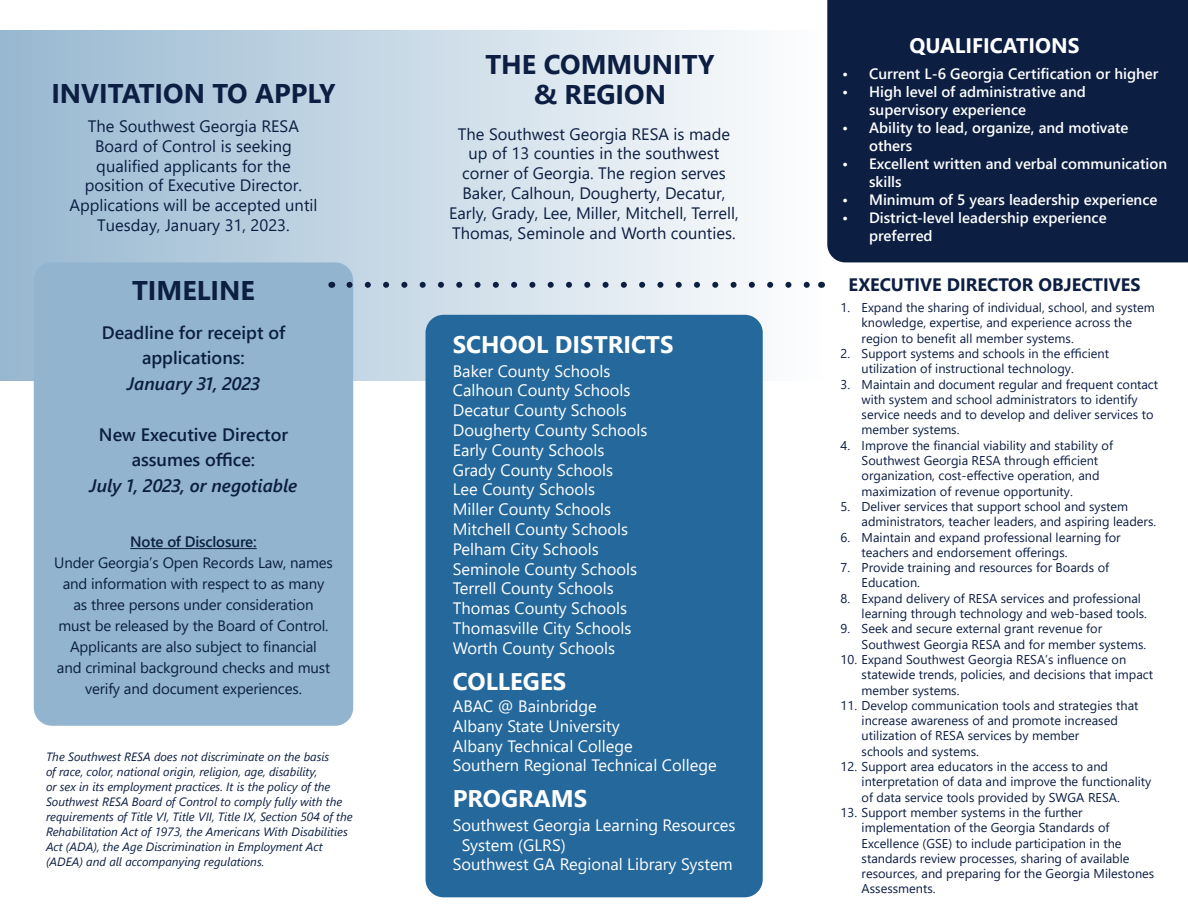
<style>
.page{position:relative;width:1188px;height:918px;background:#fff}
.page>*{position:absolute;margin:0;border:0;box-sizing:border-box;transform-origin:0 0}
.t1{font:700 27px "Segoe UI";color:#0c1e42}
.t2{font:700 24px "Segoe UI";color:#fff}
.t3{font:700 21px "Segoe UI";color:#fff}
.t4{font:600 18px "Segoe UI";color:#0c1e42}
.t5{font:italic 600 18px "Segoe UI";color:#0c1e42}
.t6{font:700 18px "Segoe UI";color:#0c1e42}
.t7{font:16.5px/19.8px "Segoe UI";color:#fff}
.t8{font:16.5px/19.8px "Segoe UI";color:#0c1e42;text-align:center}
.t9{font:600 15px/18px "Segoe UI";color:#fff}
.t10{font:15px/21px "Segoe UI";letter-spacing:-.01em;color:#0c1e42;text-align:center}
.t11{font:600 15px "Segoe UI";letter-spacing:-.01em;color:#0c1e42}
.t12{font:12.75px/15.3px "Segoe UI";color:#0c1e42}
.t13{font:italic 12px/15px "Segoe UI";color:#0c1e42}
</style>
<div class="page">
<div style="left:0;top:30px;width:824px;height:350px;background:linear-gradient(to right,#98b8d0,#fdfdfe)"></div>
<div style="left:34px;top:262px;width:319px;height:464px;background:#92b4ce;border-radius:18px"></div>
<hr style="left:130px;top:548px;width:127px;height:1px;background:#0c1e42">
<div style="left:426px;top:315px;width:337px;height:582px;background:#25689c;border-radius:18px"></div>
<div style="left:827px;top:0;width:361px;height:262px;background:#0c1e42"></div>
<svg style="left:349px;top:282px;width:463px;height:6px"></svg>
<p class="t1" style="left:51px;top:68px;width:286px">INVITATION TO APPLY</p>
<p class="t8" style="left:69px;top:115px;width:250px">The Southwest Georgia RESA<br>Board of Control is seeking qualified applicants for the position of Executive Director.<br>Applications will be accepted until<br>Tuesday, January 31, 2023.</p>
<p class="t1" style="left:132px;top:265px;width:124px">TIMELINE</p>
<p class="t4" style="left:102px;top:315px;width:185px">Deadline for receipt of</p>
<p class="t4" style="left:142px;top:341px;width:104px">applications:</p>
<p class="t5" style="left:127px;top:366px;width:134px">January 31, 2023</p>
<p class="t4" style="left:99px;top:417px;width:191px">New Executive Director</p>
<p class="t4" style="left:132px;top:443px;width:125px">assumes office:</p>
<p class="t5" style="left:90px;top:468px;width:209px">July 1, 2023, or negotiable</p>
<p class="t11" style="left:130px;top:528px;width:128px">Note of Disclosure:</p>
<p class="t10" style="left:54px;top:551px;width:280px">Under Georgia’s Open Records Law, names and information with respect to as many as three persons under consideration<br>must be released by the Board of Control.<br>Applicants are also subject to financial<br>and criminal background checks and must verify and document experiences.</p>
<p class="t13" style="left:46px;top:748px;width:308px">The Southwest RESA does not discriminate on the basis<br>of race, color, national origin, religion, age, disability,<br>or sex in its employment practices. It is the policy of the Southwest RESA Board of Control to comply fully with the requirements of Title VI, Title VII, Title IX, Section 504 of the Rehabilitation Act of 1973, the Americans With Disabilities Act (ADA), the Age Discrimination in Employment Act (ADEA) and all accompanying regulations.</p>
<p class="t1" style="left:485px;top:39px;width:231px">THE COMMUNITY</p>
<p class="t1" style="left:534px;top:69px;width:133px">&amp; REGION</p>
<p class="t8" style="left:449px;top:122px;width:291px">The Southwest Georgia RESA is made up of 13 counties in the southwest corner of Georgia. The region serves Baker, Calhoun, Dougherty, Decatur, Early, Grady, Lee, Miller, Mitchell, Terrell, Thomas, Seminole and Worth counties.</p>
<p class="t2" style="left:453px;top:322px;width:222px">SCHOOL DISTRICTS</p>
<p class="t7" style="left:453px;top:359px;width:159px">Baker County Schools</p>
<p class="t7" style="left:453px;top:379px;width:179px">Calhoun County Schools</p>
<p class="t7" style="left:453px;top:399px;width:176px">Decatur County Schools</p>
<p class="t7" style="left:453px;top:419px;width:196px">Dougherty County Schools</p>
<p class="t7" style="left:453px;top:439px;width:153px">Early County Schools</p>
<p class="t7" style="left:453px;top:458px;width:162px">Grady County Schools</p>
<p class="t7" style="left:453px;top:478px;width:144px">Lee County Schools</p>
<p class="t7" style="left:453px;top:498px;width:160px">Miller County Schools</p>
<p class="t7" style="left:453px;top:518px;width:177px">Mitchell County Schools</p>
<p class="t7" style="left:453px;top:538px;width:148px">Pelham City Schools</p>
<p class="t7" style="left:453px;top:557px;width:186px">Seminole County Schools</p>
<p class="t7" style="left:453px;top:577px;width:162px">Terrell County Schools</p>
<p class="t7" style="left:453px;top:597px;width:176px">Thomas County Schools</p>
<p class="t7" style="left:453px;top:617px;width:180px">Thomasville City Schools</p>
<p class="t7" style="left:453px;top:637px;width:164px">Worth County Schools</p>
<p class="t2" style="left:453px;top:659px;width:115px">COLLEGES</p>
<p class="t7" style="left:453px;top:695px;width:146px">ABAC @ Bainbridge</p>
<p class="t7" style="left:453px;top:715px;width:169px">Albany State University</p>
<p class="t7" style="left:453px;top:734px;width:181px">Albany Technical College</p>
<p class="t7" style="left:453px;top:754px;width:265px">Southern Regional Technical College</p>
<p class="t2" style="left:453px;top:776px;width:136px">PROGRAMS</p>
<p class="t7" style="left:462px;top:814px;width:275px;text-indent:-9px">Southwest Georgia Learning Resources<br>System (GLRS)</p>
<p class="t7" style="left:453px;top:853px;width:282px">Southwest GA Regional Library System</p>
<p class="t3" style="left:909px;top:26px;width:172px">QUALIFICATIONS</p>
<p class="t9" style="left:842px;top:64px;width:318px">• Current L-6 Georgia Certification or higher</p>
<p class="t9" style="left:869px;top:82px;width:218px;text-indent:-27px">• High level of administrative and supervisory experience</p>
<p class="t9" style="left:869px;top:118px;width:261px;text-indent:-27px">• Ability to lead, organize, and motivate others</p>
<p class="t9" style="left:869px;top:154px;width:300px;text-indent:-27px">• Excellent written and verbal communication skills</p>
<p class="t9" style="left:842px;top:190px;width:317px">• Minimum of 5 years leadership experience</p>
<p class="t9" style="left:869px;top:208px;width:239px;text-indent:-27px">• District-level leadership experience preferred</p>
<p class="t6" style="left:848px;top:268px;width:294px">EXECUTIVE DIRECTOR OBJECTIVES</p>
<p class="t12" style="left:862px;top:299px;width:295px;text-indent:-21px">1. Expand the sharing of individual, school, and system knowledge, expertise, and experience across the region to benefit all member systems.</p>
<p class="t12" style="left:862px;top:345px;width:249px;text-indent:-21px">2. Support systems and schools in the efficient utilization of instructional technology.</p>
<p class="t12" style="left:862px;top:375px;width:298px;text-indent:-21px">3. Maintain and document regular and frequent contact with system and school administrators to identify service needs and to develop and deliver services to member systems.</p>
<p class="t12" style="left:862px;top:436px;width:253px;text-indent:-21px">4. Improve the financial viability and stability of Southwest Georgia RESA through efficient organization, cost-effective operation, and maximization of revenue opportunity.</p>
<p class="t12" style="left:862px;top:498px;width:296px;text-indent:-21px">5. Deliver services that support school and system administrators, teacher leaders, and aspiring leaders.</p>
<p class="t12" style="left:862px;top:528px;width:261px;text-indent:-21px">6. Maintain and expand professional learning for teachers and endorsement offerings.</p>
<p class="t12" style="left:862px;top:559px;width:249px;text-indent:-21px">7. Provide training and resources for Boards of<br>Education.</p>
<p class="t12" style="left:862px;top:589px;width:287px;text-indent:-21px">8. Expand delivery of RESA services and professional learning through technology and web-based tools.</p>
<p class="t12" style="left:862px;top:620px;width:286px;text-indent:-21px">9. Seek and secure external grant revenue for<br>Southwest Georgia RESA and for member systems.</p>
<p class="t12" style="left:862px;top:651px;width:293px;text-indent:-21px">10. Expand Southwest Georgia RESA’s influence on statewide trends, policies, and decisions that impact member systems.</p>
<p class="t12" style="left:862px;top:697px;width:278px;text-indent:-21px">11. Develop communication tools and strategies that increase awareness of and promote increased utilization of RESA services by member<br>schools and systems.</p>
<p class="t12" style="left:862px;top:758px;width:291px;text-indent:-21px">12. Support area educators in the access to and interpretation of data and improve the functionality of data service tools provided by SWGA RESA.</p>
<p class="t12" style="left:862px;top:804px;width:294px;text-indent:-21px">13. Support member systems in the further implementation of the Georgia Standards of Excellence (GSE) to include participation in the standards review processes, sharing of available resources, and preparing for the Georgia Milestones Assessments.</p>
</div>
